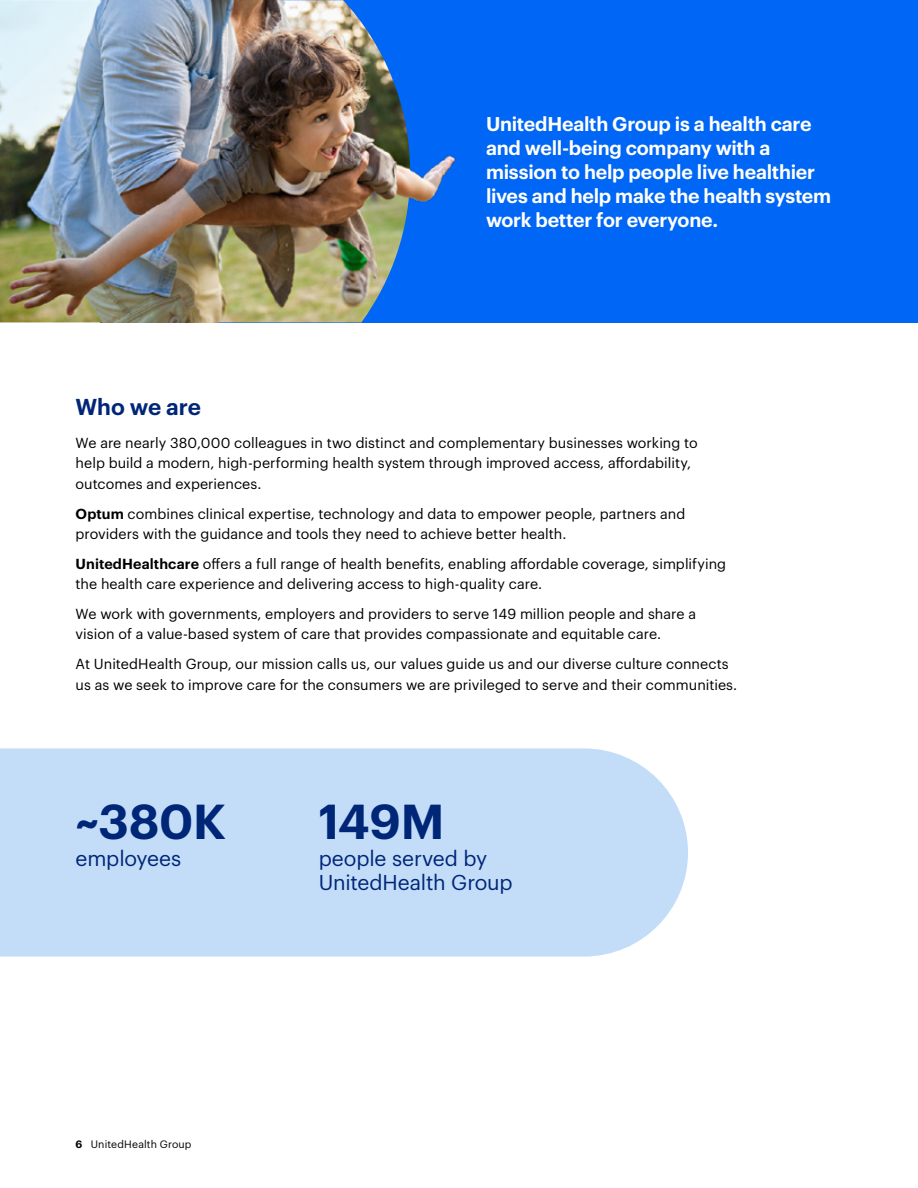
<style>
.page{position:relative;width:918px;height:1188px;background:#fff}
.page>*{position:absolute;margin:0;border:0;box-sizing:border-box;transform-origin:0 0}
.t1{font:600 48px "Graphik";letter-spacing:-.005em;color:#002677}
.t2{font:600 22.5px "Graphik";letter-spacing:-.005em;color:#002677}
.t3{font:21px/24px "Graphik";letter-spacing:-.005em;color:#002677}
.t4{font:600 19.5px/24px "Graphik";letter-spacing:-.01em;color:#fff}
.t5{font:14.25px/20.2px "Graphik";letter-spacing:.005em;color:#000}
.t6{font:10.5px "Graphik";letter-spacing:.01em;color:#000}
.s1{font-weight:600}
</style>
<div class="page">
<div style="left:100px;top:0;width:818px;height:322px;background:#0066f5"></div>
<img style="left:410px;top:155px;width:46px;height:47px">
<img style="left:0;top:0;width:410px;height:322px">
<div style="left:0;top:748px;width:688px;height:209px;background:#c3ddf9"></div>
<h3 class="t4" style="left:486px;top:110px;width:347px">UnitedHealth Group is a health care and well-being company with a mission to help people live healthier lives and help make the health system work better for everyone.</h3>
<h2 class="t2" style="left:76px;top:389px;width:127px">Who we are</h2>
<p class="t5" style="left:76px;top:432px;width:624px">We are nearly 380,000 colleagues in two distinct and complementary businesses working to help build a modern, high-performing health system through improved access, affordability, outcomes and experiences.</p>
<p class="t5" style="left:76px;top:502px;width:611px"><span class="s1">Optum</span> combines clinical expertise, technology and data to empower people, partners and providers with the guidance and tools they need to achieve better health.</p>
<p class="t5" style="left:76px;top:552px;width:652px"><span class="s1">UnitedHealthcare</span> offers a full range of health benefits, enabling affordable coverage, simplifying the health care experience and delivering access to high-quality care.</p>
<p class="t5" style="left:76px;top:603px;width:622px">We work with governments, employers and providers to serve 149 million people and share a vision of a value-based system of care that provides compassionate and equitable care.</p>
<p class="t5" style="left:76px;top:653px;width:663px">At UnitedHealth Group, our mission calls us, our values guide us and our diverse culture connects us as we seek to improve care for the consumers we are privileged to serve and their communities.</p>
<h1 class="t1" style="left:76px;top:785px;width:152px">~380K</h1>
<h3 class="t3" style="left:76px;top:845px;width:107px">employees</h3>
<h1 class="t1" style="left:319px;top:785px;width:127px">149M</h1>
<h3 class="t3" style="left:319px;top:845px;width:195px">people served by<br>UnitedHealth Group</h3>
<p class="t6" style="left:76px;top:1136px;width:117px"><span class="s1">6</span> UnitedHealth Group</p>
</div>
